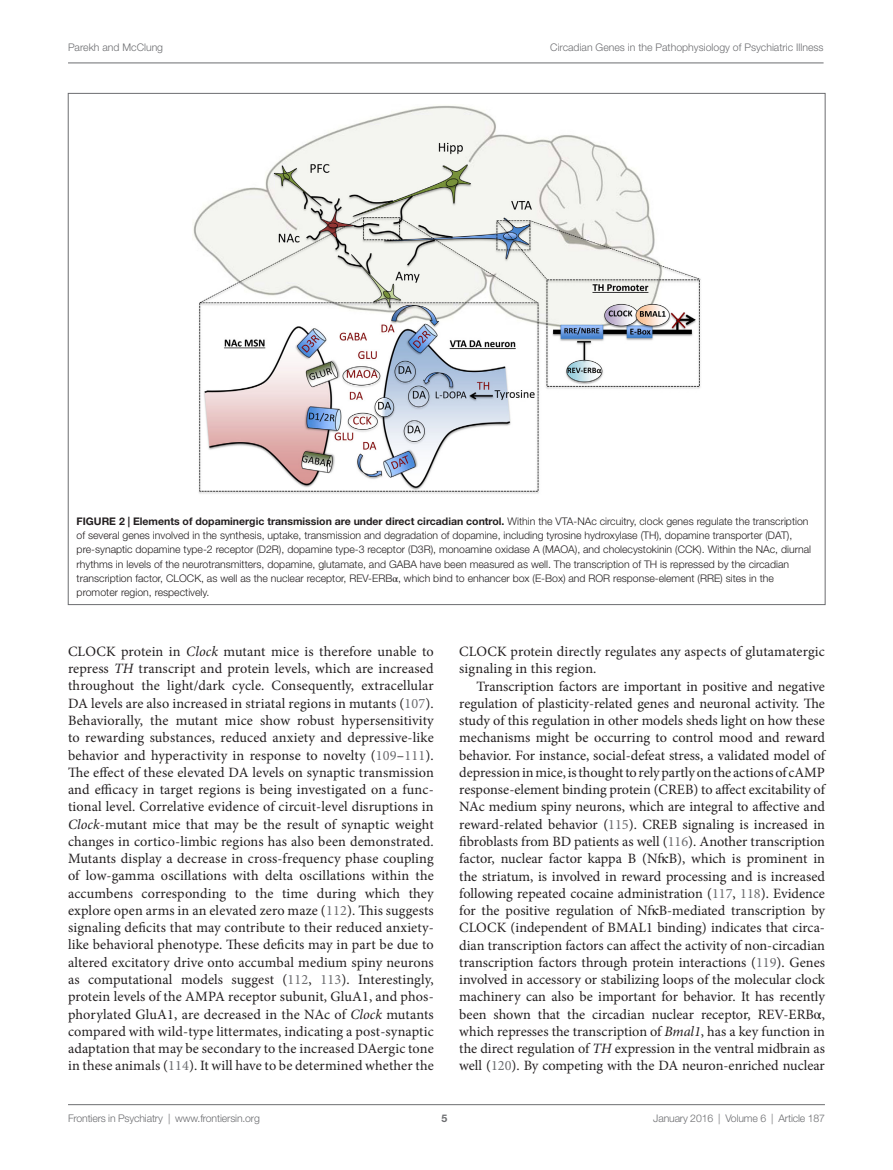
<style>
.page{position:relative;width:893px;height:1170px;background:#fff}
.page>*{position:absolute;margin:0;border:0;box-sizing:border-box;transform-origin:0 0}
.t1{font:14.25px/17.2px "Minion Pro";letter-spacing:.005em;color:#231f20;text-align:justify}
.t2{font:300 10.5px/14.2px "Helvetica Neue LT Std";color:#231f20}
.t3{font:300 10.5px "Helvetica Neue LT Std";color:#6c6d70}
.t4{font:700 10.5px "Helvetica Neue LT Std";color:#6c6d70}
.s1{font-weight:700}
.s2{font-family:"STIX General";font-weight:400}
.s3{font-style:italic}
.s4{color:#6c6d70}
.s5{font-family:"STIX General"}
</style>
<div class="page">
<img style="left:193px;top:105px;width:508px;height:389px">
<hr style="left:68px;top:1104px;width:757px;height:1px;background:#6c6d70">
<hr style="left:68px;top:63px;width:756px;height:1px;background:#6c6d70">
<p class="t3" style="left:68px;top:41px;width:97px">Parekh and McClung</p>
<p class="t3" style="left:550px;top:41px;width:275px">Circadian Genes in the Pathophysiology of Psychiatric Illness</p>
<p class="t2" style="left:77px;top:513px;width:736px"><span class="s1">FIGURE 2 | Elements of dopaminergic transmission are under direct circadian control.</span> Within the VTA-NAc circuitry, clock genes regulate the transcription of several genes involved in the synthesis, uptake, transmission and degradation of dopamine, including tyrosine hydroxylase (TH), dopamine transporter (DAT), pre-synaptic dopamine type-2 receptor (D2R), dopamine type-3 receptor (D3R), monoamine oxidase A (MAOA), and cholecystokinin (CCK). Within the NAc, diurnal rhythms in levels of the neurotransmitters, dopamine, glutamate, and GABA have been measured as well. The transcription of TH is repressed by the circadian transcription factor, CLOCK, as well as the nuclear receptor, REV-ERB<span class="s2">α</span>, which bind to enhancer box (E-Box) and ROR response-element (RRE) sites in the promoter region, respectively.</p>
<p class="t1" style="left:68px;top:642px;width:367px">CLOCK protein in <span class="s3">Clock</span> mutant mice is therefore unable to repress <span class="s3">TH</span> transcript and protein levels, which are increased throughout the light/dark cycle. Consequently, extracellular DA levels are also increased in striatal regions in mutants (<span class="s4">107</span>).<br>Behaviorally, the mutant mice show robust hypersensitivity to rewarding substances, reduced anxiety and depressive-like behavior and hyperactivity in response to novelty (<span class="s4">109</span>–<span class="s4">111</span>).<br>The effect of these elevated DA levels on synaptic transmission and efficacy in target regions is being investigated on a func&shy;tional level. Correlative evidence of circuit-level disruptions in <span class="s3">Clock</span>-mutant mice that may be the result of synaptic weight changes in cortico-limbic regions has also been demonstrated.<br>Mutants display a decrease in cross-frequency phase coupling of low-gamma oscillations with delta oscillations within the accumbens corresponding to the time during which they explore open arms in an elevated zero maze (<span class="s4">112</span>). This suggests signaling deficits that may contribute to their reduced anxiety&shy;like behavioral phenotype. These deficits may in part be due to altered excitatory drive onto accumbal medium spiny neurons as computational models suggest (<span class="s4">112</span>, <span class="s4">113</span>). Interestingly, protein levels of the AMPA receptor subunit, GluA1, and phos&shy;phorylated GluA1, are decreased in the NAc of <span class="s3">Clock</span> mutants compared with wild-type littermates, indicating a post-synaptic adaptation that may be secondary to the increased DAergic tone in these animals (<span class="s4">114</span>). It will have to be determined whether the</p>
<p class="t1" style="left:459px;top:643px;width:367px">CLOCK protein directly regulates any aspects of glutamatergic signaling in this region.</p>
<p class="t1" style="left:459px;top:677px;width:367px;text-indent:17px">Transcription factors are important in positive and negative regulation of plasticity-related genes and neuronal activity. The study of this regulation in other models sheds light on how these mechanisms might be occurring to control mood and reward behavior. For instance, social-defeat stress, a validated model of depression in mice, is thought to rely partly on the actions of cAMP response-element binding protein (CREB) to affect excitability of NAc medium spiny neurons, which are integral to affective and reward-related behavior (<span class="s4">115</span>). CREB signaling is increased in fibroblasts from BD patients as well (<span class="s4">116</span>). Another transcription factor, nuclear factor kappa B (Nf<span class="s5">κ</span>B), which is prominent in the striatum, is involved in reward processing and is increased following repeated cocaine administration (<span class="s4">117</span>, <span class="s4">118</span>). Evidence for the positive regulation of Nf<span class="s5">κ</span>B-mediated transcription by CLOCK (independent of BMAL1 binding) indicates that circa&shy;dian transcription factors can affect the activity of non-circadian transcription factors through protein interactions (<span class="s4">119</span>). Genes involved in accessory or stabilizing loops of the molecular clock machinery can also be important for behavior. It has recently been shown that the circadian nuclear receptor, REV-ERB<span class="s5">α</span>, which represses the transcription of <span class="s3">Bmal1</span>, has a key function in the direct regulation of <span class="s3">TH</span> expression in the ventral midbrain as well (<span class="s4">120</span>). By competing with the DA neuron-enriched nuclear</p>
<p class="t3" style="left:68px;top:1111px;width:193px">Frontiers in Psychiatry | www.frontiersin.org</p>
<p class="t4" style="left:441px;top:1111px;width:7px">5</p>
<p class="t3" style="left:653px;top:1111px;width:173px">January 2016 | Volume 6 | Article 187</p>
</div>
